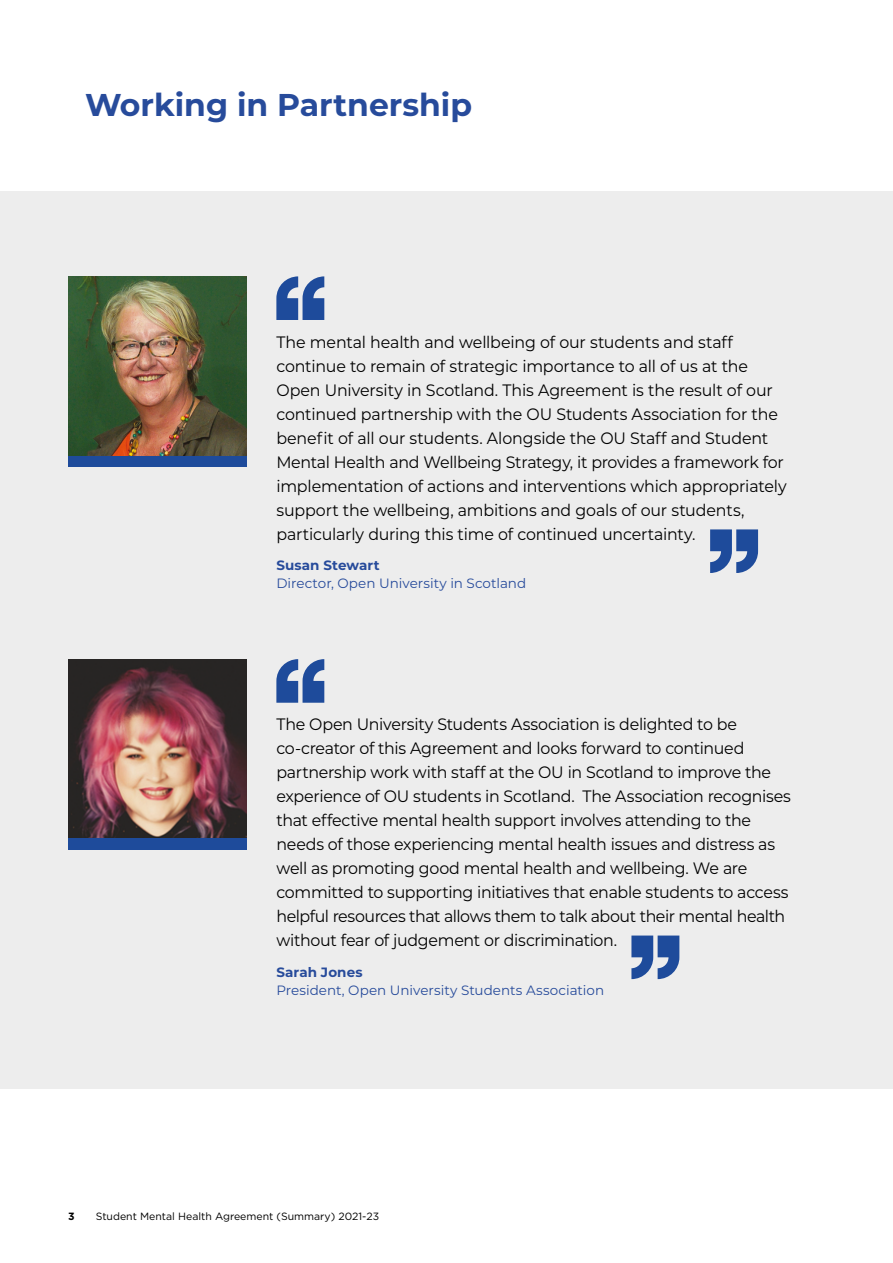
<style>
.page{position:relative;width:893px;height:1263px;background:#fff}
.page>*{position:absolute;margin:0;border:0;box-sizing:border-box;transform-origin:0 0}
.t1{font:700 31.5px "Montserrat";color:#274b9b}
.PULL-OUT_BIG_QUOTE{font:16.5px/24px "Montserrat";letter-spacing:-.015em;color:#000;scale:.96 1}
.PULL-OUT_QUOTED_PERS{font:13.5px/18px "Montserrat";color:#274b9b}
.t2{font:10.5px "Gotham";color:#000}
.t3{font:700 10.5px "Gotham";color:#000}
.s1{font-weight:700}
</style>
<div class="page">
<div style="left:0;top:191px;width:893px;height:898px;background:#ededed"></div>
<div style="left:68px;top:443px;width:179px;height:24px;background:#1e4b9b"></div>
<img style="left:68px;top:276px;width:179px;height:179px">
<svg style="left:276px;top:276px;width:48px;height:44px"></svg>
<svg style="left:710px;top:529px;width:48px;height:44px"></svg>
<div style="left:68px;top:826px;width:179px;height:23px;background:#1e4b9b"></div>
<img style="left:68px;top:659px;width:179px;height:179px">
<svg style="left:276px;top:659px;width:48px;height:44px"></svg>
<svg style="left:631px;top:935px;width:48px;height:44px"></svg>
<h1 class="t1" style="left:85px;top:82px;width:389px">Working in Partnership</h1>
<p class="PULL-OUT_BIG_QUOTE" style="left:276px;top:329px;width:533px">The mental health and wellbeing of our students and staff continue to remain of strategic importance to all of us at the Open University in Scotland. This Agreement is the result of our continued partnership with the OU Students Association for the benefit of all our students. Alongside the OU Staff and Student Mental Health and Wellbeing Strategy, it provides a framework for implementation of actions and interventions which appropriately support the wellbeing, ambitions and goals of our students, particularly during this time of continued uncertainty.</p>
<p class="PULL-OUT_QUOTED_PERS" style="left:276px;top:556px;width:251px"><span class="s1">Susan Stewart<br></span>Director, Open University in Scotland</p>
<p class="PULL-OUT_BIG_QUOTE" style="left:276px;top:712px;width:537px">The Open University Students Association is delighted to be co-creator of this Agreement and looks forward to continued partnership work with staff at the OU in Scotland to improve the experience of OU students in Scotland. The Association recognises that effective mental health support involves attending to the needs of those experiencing mental health issues and distress as well as promoting good mental health and wellbeing. We are committed to supporting initiatives that enable students to access helpful resources that allows them to talk about their mental health without fear of judgement or discrimination.</p>
<p class="PULL-OUT_QUOTED_PERS" style="left:276px;top:963px;width:329px"><span class="s1">Sarah Jones<br></span>President, Open University Students Association</p>
<p class="t3" style="left:68px;top:1210px;width:8px">3</p>
<p class="t2" style="left:96px;top:1210px;width:285px">Student Mental Health Agreement (Summary) 2021-23</p>
</div>
